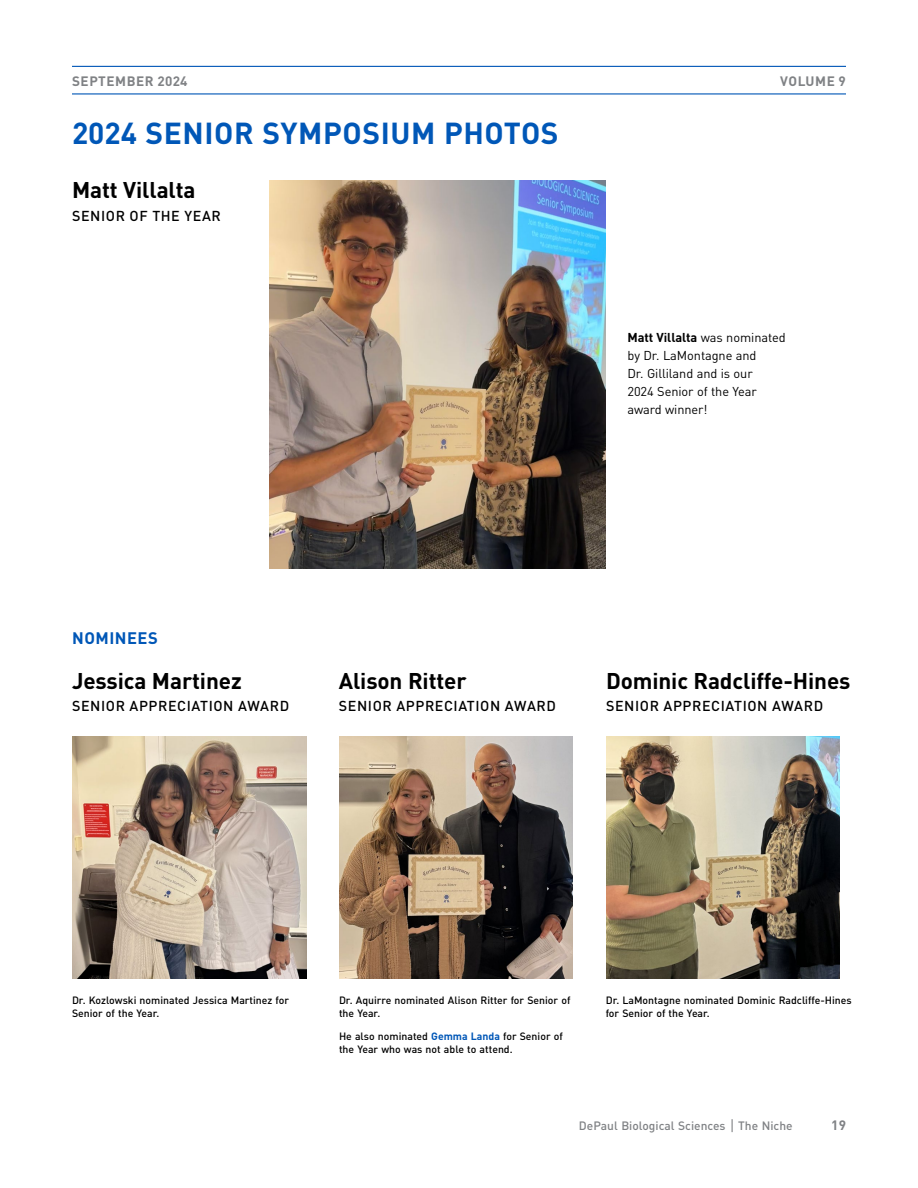
<style>
.page{position:relative;width:918px;height:1188px;background:#fff}
.page>*{position:absolute;margin:0;border:0;box-sizing:border-box;transform-origin:0 0}
.t1{font:700 30px "DIN Pro";letter-spacing:.02em;color:#0057b7}
.t2{font:700 22.5px "DIN Pro";letter-spacing:-.005em;color:#000}
.t3{font:700 16.5px "DIN Pro";letter-spacing:.03em;color:#0057b7}
.t4{font:500 14.25px "DIN Pro";letter-spacing:.04em;color:#000}
.t5{font:700 13.5px "DIN Pro";letter-spacing:.04em;color:#808285}
.t6{font:12.75px/18px "DIN Pro";letter-spacing:-.005em;color:#000}
.t7{font:500 12px "DIN Pro";color:#808285}
.t8{font:500 10.5px/13.5px "DIN Pro";color:#000}
.s1{font-weight:700}
.s2{font-weight:700;color:#0057b7}
.s3{font-weight:400;font-size:15px}
</style>
<div class="page">
<hr style="left:72px;top:93px;width:774px;height:1px;background:#0057b7">
<hr style="left:72px;top:66px;width:774px;height:1px;background:#0057b7">
<img style="left:269px;top:180px;width:337px;height:389px">
<img style="left:72px;top:736px;width:234px;height:242px">
<img style="left:339px;top:736px;width:234px;height:242px">
<img style="left:606px;top:736px;width:234px;height:242px">
<p class="t5" style="left:72px;top:69px;width:117px">SEPTEMBER 2024</p>
<p class="t5" style="left:780px;top:69px;width:67px">VOLUME 9</p>
<h1 class="t1" style="left:72px;top:108px;width:488px">2024 SENIOR SYMPOSIUM PHOTOS</h1>
<h2 class="t2" style="left:72px;top:171px;width:125px">Matt Villalta</h2>
<h3 class="t4" style="left:72px;top:204px;width:150px">SENIOR OF THE YEAR</h3>
<p class="t6" style="left:627px;top:327px;width:160px"><span class="s1">Matt Villalta</span> was nominated by Dr. LaMontagne and<br>Dr. Gilliland and is our<br>2024 Senior of the Year award winner!</p>
<h3 class="t3" style="left:72px;top:624px;width:87px">NOMINEES</h3>
<h2 class="t2" style="left:72px;top:662px;width:171px">Jessica Martinez</h2>
<h3 class="t4" style="left:72px;top:694px;width:219px">SENIOR APPRECIATION AWARD</h3>
<h2 class="t2" style="left:339px;top:662px;width:129px">Alison Ritter</h2>
<h3 class="t4" style="left:339px;top:694px;width:219px">SENIOR APPRECIATION AWARD</h3>
<h2 class="t2" style="left:606px;top:662px;width:246px">Dominic Radcliffe-Hines</h2>
<h3 class="t4" style="left:606px;top:694px;width:219px">SENIOR APPRECIATION AWARD</h3>
<p class="t8" style="left:72px;top:992px;width:219px">Dr. Kozlowski nominated Jessica Martinez for<br>Senior of the Year.</p>
<p class="t8" style="left:339px;top:992px;width:233px">Dr. Aquirre nominated Alison Ritter for Senior of the Year.</p>
<p class="t8" style="left:339px;top:1028px;width:225px">He also nominated <span class="s2">Gemma Landa</span> for Senior of the Year who was not able to attend.</p>
<p class="t8" style="left:606px;top:992px;width:248px">Dr. LaMontagne nominated Dominic Radcliffe-Hines for Senior of the Year.</p>
<p class="t7" style="left:579px;top:1115px;width:215px">DePaul Biological Sciences <span class="s3">|</span> The Niche</p>
<p class="t5" style="left:831px;top:1113px;width:16px">19</p>
</div>
